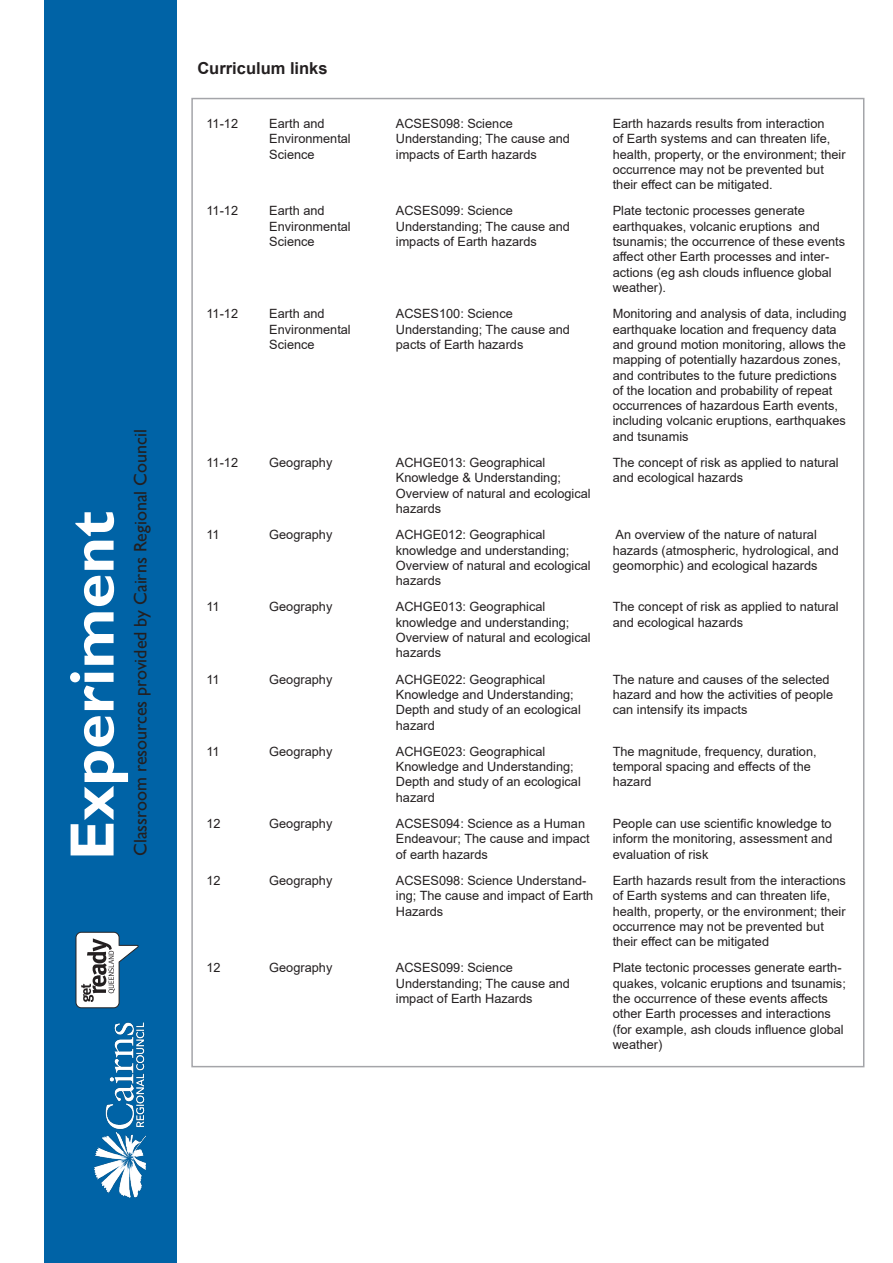
<style>
.page{position:relative;width:893px;height:1263px;background:#fff}
.page>*{position:absolute;margin:0;border:0;box-sizing:border-box;transform-origin:0 0}
.t1{font:700 63px "Gill Sans";color:#fff}
.t2{font:18px "Gill Sans";color:#231f20}
.t3{font:700 16.5px "Arial";color:#231f20}
.t4{font:12.75px/15.3px "Arial";color:#231f20}
</style>
<div class="page">
<div style="left:45px;top:0;width:132px;height:1263px;background:#0063a6"></div>
<img style="left:94px;top:1023px;width:52px;height:175px">
<svg style="left:76px;top:932px;width:63px;height:76px"></svg>
<p class="t2" style="left:130px;top:856px;width:428px;rotate:-90deg">Classroom resources provided by Cairns Regional Council</p>
<p class="t1" style="left:54px;top:860px;width:351px;rotate:-90deg">Experiment</p>
<p class="t3" style="left:197px;top:56px;width:132px">Curriculum links</p>
<p class="t4" style="left:206px;top:116px;width:33px">11-12</p>
<p class="t4" style="left:269px;top:116px;width:83px">Earth and<br>Environmental<br>Science</p>
<p class="t4" style="left:396px;top:116px;width:176px">ACSES098: Science<br>Understanding; The cause and impacts of Earth hazards</p>
<p class="t4" style="left:613px;top:116px;width:234px">Earth hazards results from interaction<br>of Earth systems and can threaten life, health, property, or the environment; their occurrence may not be prevented but their effect can be mitigated.</p>
<p class="t4" style="left:206px;top:203px;width:33px">11-12</p>
<p class="t4" style="left:269px;top:203px;width:83px">Earth and<br>Environmental<br>Science</p>
<p class="t4" style="left:396px;top:203px;width:176px">ACSES099: Science<br>Understanding; The cause and impacts of Earth hazards</p>
<p class="t4" style="left:613px;top:203px;width:194px">Plate tectonic processes generate</p>
<p class="t4" style="left:613px;top:219px;width:234px">earthquakes, volcanic eruptions and tsunamis; the occurrence of these events affect other Earth processes and inter&shy;actions (eg ash clouds influence global weather).</p>
<p class="t4" style="left:206px;top:306px;width:33px">11-12</p>
<p class="t4" style="left:269px;top:306px;width:83px">Earth and<br>Environmental<br>Science</p>
<p class="t4" style="left:396px;top:306px;width:176px">ACSES100: Science<br>Understanding; The cause and pacts of Earth hazards</p>
<p class="t4" style="left:613px;top:306px;width:235px">Monitoring and analysis of data, including earthquake location and frequency data and ground motion monitoring, allows the mapping of potentially hazardous zones, and contributes to the future predictions of the location and probability of repeat occurrences of hazardous Earth events, including volcanic eruptions, earthquakes and tsunamis</p>
<p class="t4" style="left:206px;top:455px;width:33px">11-12</p>
<p class="t4" style="left:269px;top:455px;width:65px">Geography</p>
<p class="t4" style="left:396px;top:455px;width:196px">ACHGE013: Geographical<br>Knowledge &amp; Understanding;<br>Overview of natural and ecological hazards</p>
<p class="t4" style="left:613px;top:455px;width:228px">The concept of risk as applied to natural and ecological hazards</p>
<p class="t4" style="left:206px;top:527px;width:15px">11</p>
<p class="t4" style="left:269px;top:527px;width:65px">Geography</p>
<p class="t4" style="left:396px;top:527px;width:196px">ACHGE012: Geographical knowledge and understanding;<br>Overview of natural and ecological hazards</p>
<p class="t4" style="left:613px;top:527px;width:228px">An overview of the nature of natural hazards (atmospheric, hydrological, and geomorphic) and ecological hazards</p>
<p class="t4" style="left:206px;top:599px;width:15px">11</p>
<p class="t4" style="left:269px;top:599px;width:65px">Geography</p>
<p class="t4" style="left:396px;top:599px;width:196px">ACHGE013: Geographical knowledge and understanding;<br>Overview of natural and ecological hazards</p>
<p class="t4" style="left:613px;top:599px;width:228px">The concept of risk as applied to natural and ecological hazards</p>
<p class="t4" style="left:206px;top:671px;width:15px">11</p>
<p class="t4" style="left:269px;top:671px;width:65px">Geography</p>
<p class="t4" style="left:396px;top:671px;width:186px">ACHGE022: Geographical<br>Knowledge and Understanding;<br>Depth and study of an ecological hazard</p>
<p class="t4" style="left:613px;top:671px;width:222px">The nature and causes of the selected hazard and how the activities of people can intensify its impacts</p>
<p class="t4" style="left:206px;top:744px;width:15px">11</p>
<p class="t4" style="left:269px;top:744px;width:65px">Geography</p>
<p class="t4" style="left:396px;top:744px;width:186px">ACHGE023: Geographical<br>Knowledge and Understanding;<br>Depth and study of an ecological hazard</p>
<p class="t4" style="left:613px;top:744px;width:205px">The magnitude, frequency, duration, temporal spacing and effects of the hazard</p>
<p class="t4" style="left:206px;top:816px;width:16px">12</p>
<p class="t4" style="left:269px;top:816px;width:65px">Geography</p>
<p class="t4" style="left:396px;top:816px;width:195px">ACSES094: Science as a Human<br>Endeavour; The cause and impact of earth hazards</p>
<p class="t4" style="left:613px;top:816px;width:221px;text-align:justify">People can use scientific knowledge to inform the monitoring, assessment and evaluation of risk</p>
<p class="t4" style="left:206px;top:873px;width:16px">12</p>
<p class="t4" style="left:269px;top:873px;width:65px">Geography</p>
<p class="t4" style="left:396px;top:873px;width:199px">ACSES098: Science Understand&shy;ing; The cause and impact of Earth<br>Hazards</p>
<p class="t4" style="left:613px;top:873px;width:235px">Earth hazards result from the interactions of Earth systems and can threaten life, health, property, or the environment; their occurrence may not be prevented but their effect can be mitigated</p>
<p class="t4" style="left:206px;top:960px;width:16px">12</p>
<p class="t4" style="left:269px;top:960px;width:65px">Geography</p>
<p class="t4" style="left:396px;top:960px;width:176px">ACSES099: Science<br>Understanding; The cause and impact of Earth Hazards</p>
<p class="t4" style="left:613px;top:960px;width:235px">Plate tectonic processes generate earth&shy;quakes, volcanic eruptions and tsunamis; the occurrence of these events affects other Earth processes and interactions (for example, ash clouds influence global weather)</p>
</div>
